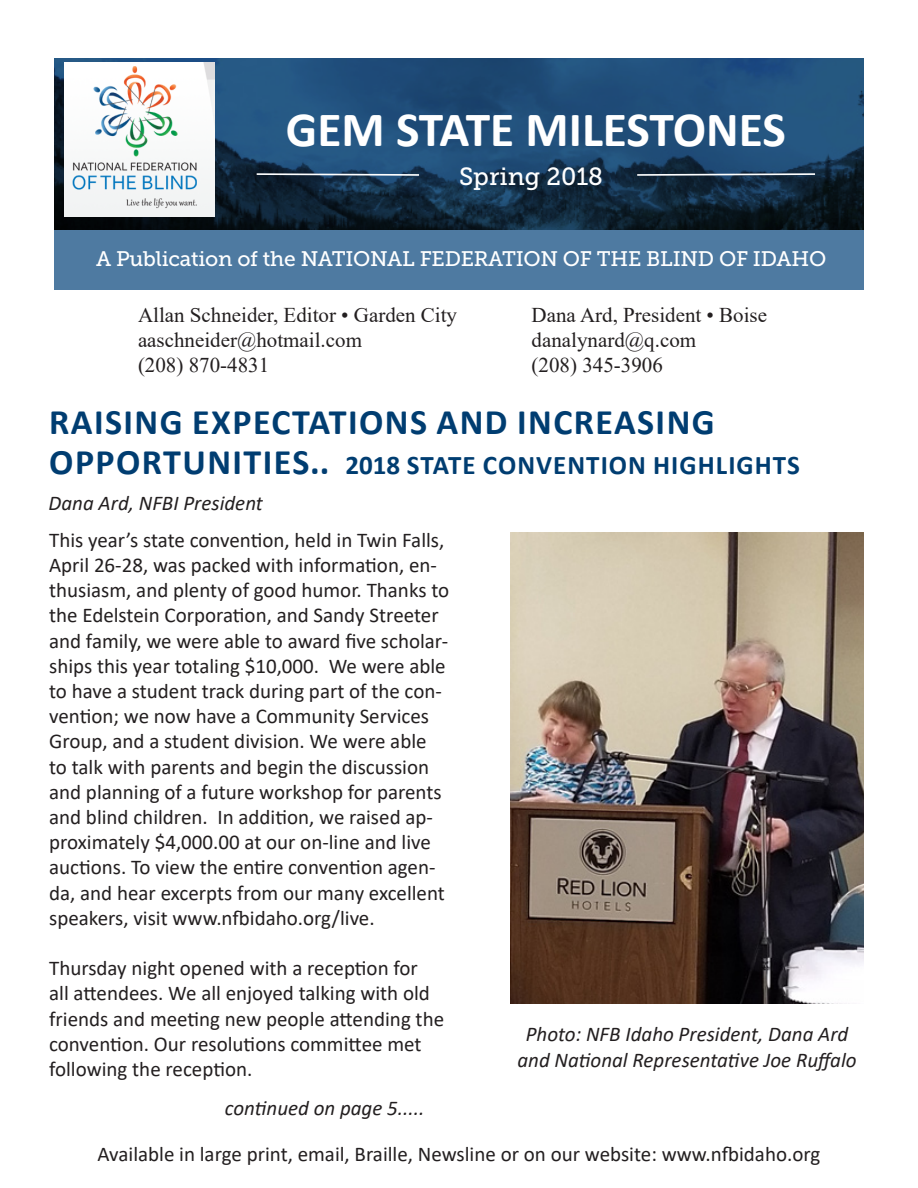
<style>
.page{position:relative;width:918px;height:1188px;background:#fff}
.page>*{position:absolute;margin:0;border:0;box-sizing:border-box;transform-origin:0 0}
.t1{font:700 49.5px "Calibri";color:#fff}
.t2{font:700 36px "Calibri";letter-spacing:.04em;color:#003d71}
.t3{font:700 27px "Calibri";letter-spacing:.04em;color:#003d71}
.t4{font:24.75px "Museo Slab 500";color:#fff}
.t5{font:21px/25.2px "Calibri";color:#231f20}
.t6{font:21px "Times New Roman";color:#231f20}
.t7{font:italic 21px/25.2px "Calibri";color:#231f20;text-align:center}
.t8{font:21px "Museo Slab 500";letter-spacing:-.01em;color:#fff}
.s1{font-size:36px}
</style>
<div class="page">
<svg style="left:54px;top:58px;width:810px;height:172px;background:#1b4061"></svg>
<div style="left:54px;top:230px;width:810px;height:59px;background:#4e7aa1"></div>
<svg style="left:255px;top:172px;width:166px;height:5px"></svg>
<svg style="left:636px;top:172px;width:181px;height:5px"></svg>
<img style="left:65px;top:63px;width:150px;height:154px">
<img style="left:510px;top:533px;width:354px;height:470px">
<p class="t1" style="left:286px;top:94px;width:501px">GEM STATE MILESTONES</p>
<p class="t4" style="left:459px;top:163px;width:146px">Spring 2018</p>
<p class="t8" style="left:96px;top:247px;width:732px">A Publication of the NATIONAL FEDERATION OF THE BLIND OF IDAHO</p>
<p class="t6" style="left:138px;top:300px;width:321px">Allan Schneider, Editor • Garden City</p>
<p class="t6" style="left:138px;top:325px;width:226px">aaschneider@hotmail.com</p>
<p class="t6" style="left:138px;top:350px;width:133px">(208) 870-4831</p>
<p class="t6" style="left:532px;top:300px;width:237px">Dana Ard, President • Boise</p>
<p class="t6" style="left:532px;top:325px;width:166px">danalynard@q.com</p>
<p class="t6" style="left:532px;top:350px;width:133px">(208) 345-3906</p>
<p class="t2" style="left:49px;top:397px;width:667px">RAISING EXPECTATIONS AND INCREASING</p>
<p class="t3" style="left:49px;top:446px;width:752px"><span class="s1">OPPORTUNITIES..</span> 2018 STATE CONVENTION HIGHLIGHTS</p>
<p class="t7" style="left:49px;top:490px;width:216px">Dana Ard, NFBI President</p>
<p class="t5" style="left:49px;top:527px;width:402px">This year’s state convention, held in Twin Falls, April 26-28, was packed with information, en&shy;thusiasm, and plenty of good humor. Thanks to the Edelstein Corporation, and Sandy Streeter and family, we were able to award five scholar&shy;ships this year totaling $10,000. We were able to have a student track during part of the con&shy;vention; we now have a Community Services Group, and a student division. We were able to talk with parents and begin the discussion and planning of a future workshop for parents and blind children. In addition, we raised ap&shy;proximately $4,000.00 at our on-line and live auctions. To view the entire convention agen&shy;da, and hear excerpts from our many excellent speakers, visit www.nfbidaho.org/live.</p>
<p class="t5" style="left:49px;top:955px;width:397px">Thursday night opened with a reception for<br>all attendees. We all enjoyed talking with old friends and meeting new people attending the convention. Our resolutions committee met following the reception.</p>
<p class="t7" style="left:517px;top:1021px;width:341px">Photo: NFB Idaho President, Dana Ard and National Representative Joe Ruffalo</p>
<p class="t7" style="left:225px;top:1095px;width:201px">continued on page 5.....</p>
<p class="t5" style="left:98px;top:1140px;width:724px">Available in large print, email, Braille, Newsline or on our website: www.nfbidaho.org</p>
</div>
